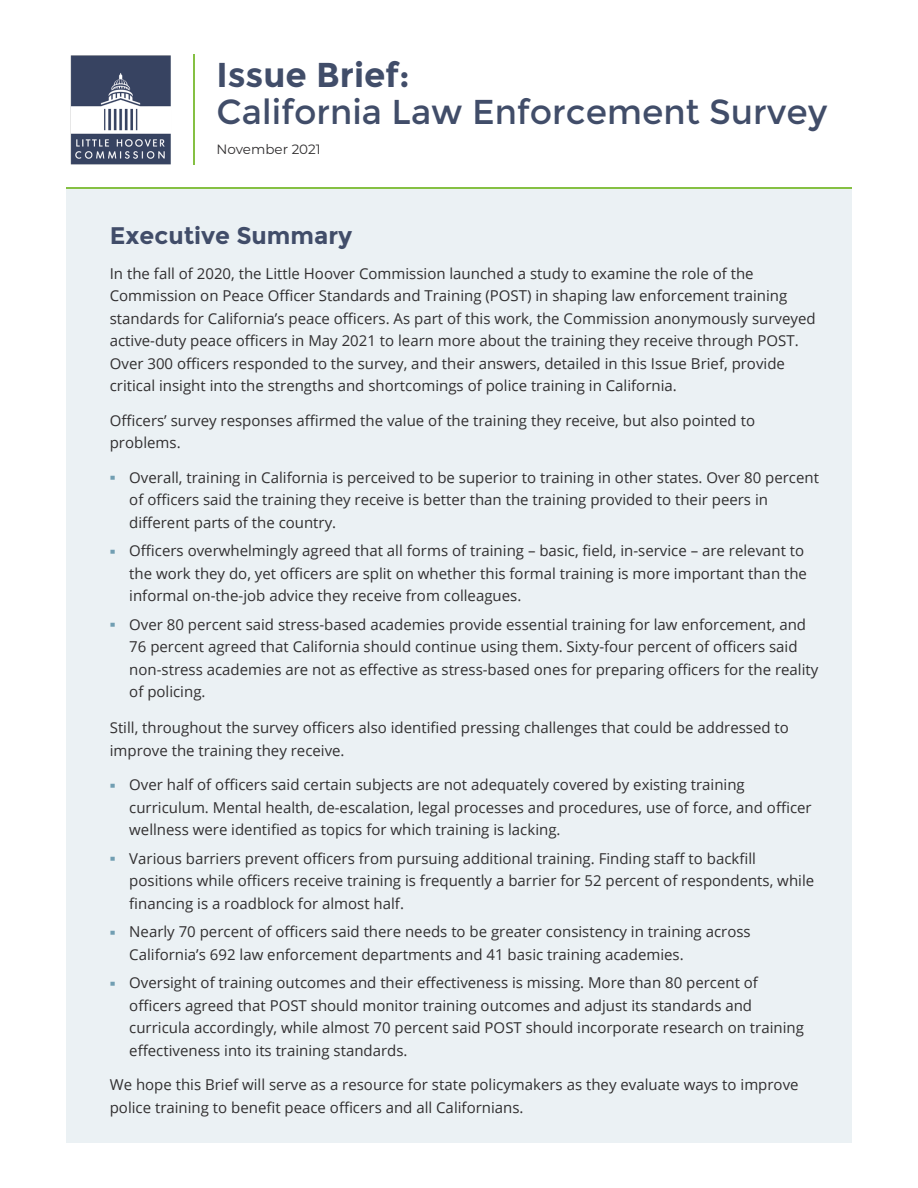
<style>
.page{position:relative;width:918px;height:1188px;background:#fff}
.page>*{position:absolute;margin:0;border:0;box-sizing:border-box;transform-origin:0 0}
.t1{font:34.5px/37.5px "Montreal";color:#414d69}
.t2{font:700 24px "Montreal";color:#414d69}
.Body{font:15px/22.5px "Open Sans";color:#312f30}
.t3{font:13.5px "Montserrat";color:#312f30}
.s1{font-weight:700}
.s2{font-family:"Montreal";font-size:9px;color:#719eb2}
</style>
<div class="page">
<img style="left:70px;top:55px;width:101px;height:110px">
<hr style="left:193px;top:55px;width:2px;height:110px;background:#85c043">
<div style="left:66px;top:187px;width:786px;height:955px;background:#ebf1f4"></div>
<hr style="left:66px;top:187px;width:786px;height:2px;background:#85c043">
<p class="t1" style="left:217px;top:56px;width:612px"><span class="s1">Issue Brief:<br></span>California Law Enforcement Survey</p>
<p class="t3" style="left:217px;top:140px;width:106px">November 2021</p>
<h2 class="t2" style="left:110px;top:221px;width:244px">Executive Summary</h2>
<p class="Body" style="left:110px;top:261px;width:707px">In the fall of 2020, the Little Hoover Commission launched a study to examine the role of the Commission on Peace Officer Standards and Training (POST) in shaping law enforcement training standards for California’s peace officers. As part of this work, the Commission anonymously surveyed active-duty peace officers in May 2021 to learn more about the training they receive through POST.<br>Over 300 officers responded to the survey, and their answers, detailed in this Issue Brief, provide critical insight into the strengths and shortcomings of police training in California.</p>
<p class="Body" style="left:110px;top:408px;width:647px">Officers’ survey responses affirmed the value of the training they receive, but also pointed to problems.</p>
<p class="Body" style="left:129px;top:465px;width:691px;text-indent:-20px"><span class="s2">◊</span> Overall, training in California is perceived to be superior to training in other states. Over 80 percent of officers said the training they receive is better than the training provided to their peers in different parts of the country.</p>
<p class="Body" style="left:129px;top:539px;width:679px;text-indent:-20px"><span class="s2">◊</span> Officers overwhelmingly agreed that all forms of training – basic, field, in-service – are relevant to the work they do, yet officers are split on whether this formal training is more important than the informal on-the-job advice they receive from colleagues.</p>
<p class="Body" style="left:129px;top:612px;width:691px;text-indent:-20px"><span class="s2">◊</span> Over 80 percent said stress-based academies provide essential training for law enforcement, and 76 percent agreed that California should continue using them. Sixty-four percent of officers said non-stress academies are not as effective as stress-based ones for preparing officers for the reality of policing.</p>
<p class="Body" style="left:110px;top:716px;width:681px">Still, throughout the survey officers also identified pressing challenges that could be addressed to improve the training they receive.</p>
<p class="Body" style="left:129px;top:773px;width:684px;text-indent:-20px"><span class="s2">◊</span> Over half of officers said certain subjects are not adequately covered by existing training curriculum. Mental health, de-escalation, legal processes and procedures, use of force, and officer wellness were identified as topics for which training is lacking.</p>
<p class="Body" style="left:129px;top:846px;width:686px;text-indent:-20px"><span class="s2">◊</span> Various barriers prevent officers from pursuing additional training. Finding staff to backfill positions while officers receive training is frequently a barrier for 52 percent of respondents, while financing is a roadblock for almost half.</p>
<p class="Body" style="left:129px;top:920px;width:623px;text-indent:-20px"><span class="s2">◊</span> Nearly 70 percent of officers said there needs to be greater consistency in training across<br>California’s 692 law enforcement departments and 41 basic training academies.</p>
<p class="Body" style="left:129px;top:971px;width:676px;text-indent:-20px"><span class="s2">◊</span> Oversight of training outcomes and their effectiveness is missing. More than 80 percent of officers agreed that POST should monitor training outcomes and adjust its standards and curricula accordingly, while almost 70 percent said POST should incorporate research on training effectiveness into its training standards.</p>
<p class="Body" style="left:110px;top:1073px;width:690px">We hope this Brief will serve as a resource for state policymakers as they evaluate ways to improve police training to benefit peace officers and all Californians.</p>
</div>
